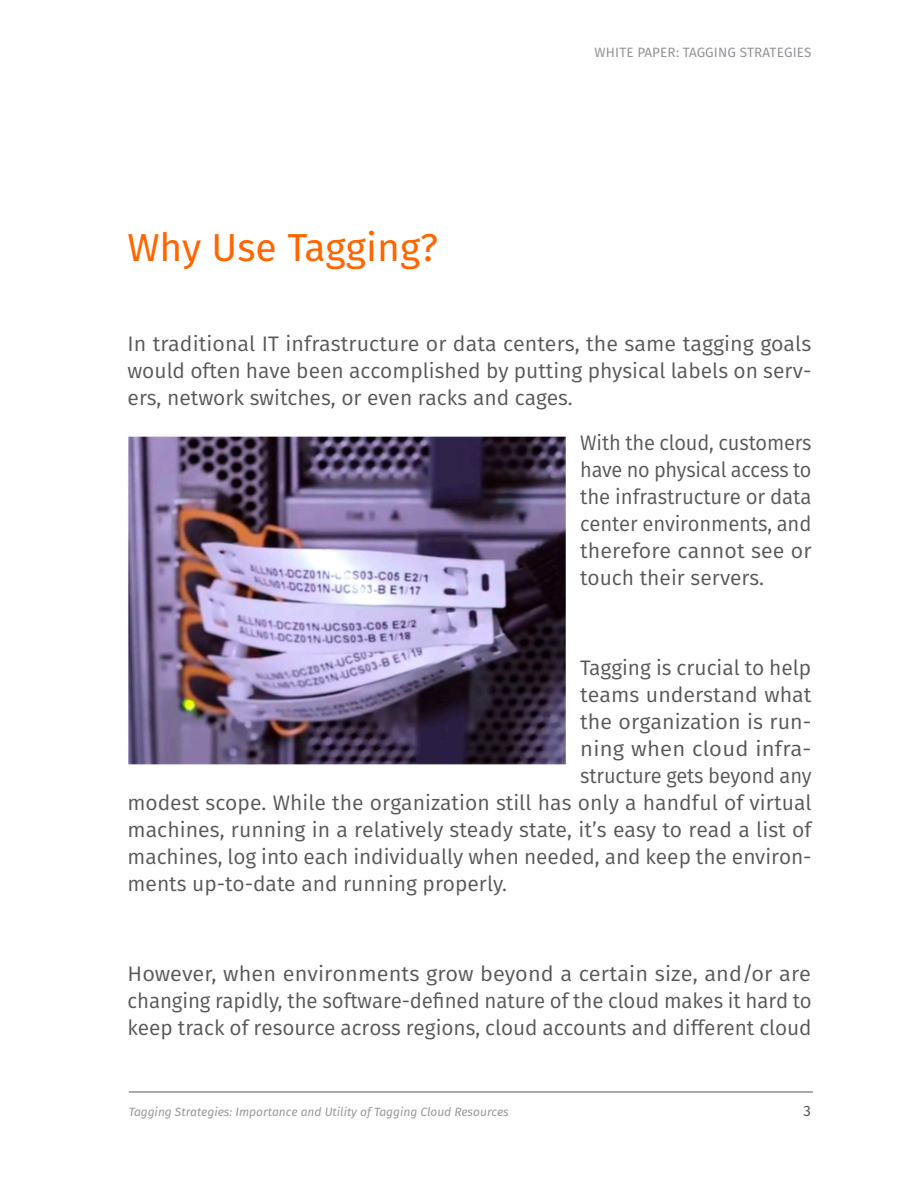
<style>
.page{position:relative;width:918px;height:1188px;background:#fff}
.page>*{position:absolute;margin:0;border:0;box-sizing:border-box;transform-origin:0 0}
.Heading1{font:39px "Fira Sans";color:#f60}
.Body_Text_-_Justifie{font:21px/27px "Fira Sans";color:#57585a;text-align:justify}
.Body_Text_-_Justifie-2{font:21px/27px "Fira Sans";color:#57585a;text-align:justify;scale:.96 1}
.Body_Text_-_Justifie-3{font:21px "Fira Sans";color:#57585a;scale:1.05 1}
.Page_numbers{font:15px "Fira Sans";color:#57585a}
.t1{font:13.5px "Fira Sans";letter-spacing:.01em;color:#939598}
.t2{font:italic 12px "Fira Sans";color:#97999c}
</style>
<div class="page">
<img style="left:128px;top:436px;width:437px;height:328px">
<hr style="left:129px;top:1092px;width:684px;height:1px;background:#57585a">
<p class="Heading1" style="left:127px;top:220px;width:312px">Why Use Tagging?</p>
<p class="t1" style="left:595px;top:42px;width:219px">WHITE PAPER: TAGGING STRATEGIES</p>
<p class="Body_Text_-_Justifie" style="left:128px;top:330px;width:685px">In traditional IT infrastructure or data centers, the same tagging goals would often have been accomplished by putting physical labels on serv&shy;ers, network switches, or even racks and cages.</p>
<p class="Body_Text_-_Justifie-2" style="left:580px;top:429px;width:243px">With the cloud, customers have no physical access to the infrastructure or data center environments, and therefore cannot see or touch their servers.</p>
<p class="Body_Text_-_Justifie" style="left:580px;top:654px;width:233px">Tagging is crucial to help</p>
<p class="Body_Text_-_Justifie" style="left:580px;top:681px;width:233px">teams understand what</p>
<p class="Body_Text_-_Justifie" style="left:580px;top:708px;width:233px">the organization is run-</p>
<p class="Body_Text_-_Justifie-3" style="left:580px;top:734px;width:222px">ning when cloud infra-</p>
<p class="Body_Text_-_Justifie-2" style="left:580px;top:762px;width:242px">structure gets beyond any</p>
<p class="Body_Text_-_Justifie" style="left:128px;top:789px;width:686px">modest scope. While the organization still has only a handful of virtual</p>
<p class="Body_Text_-_Justifie" style="left:128px;top:816px;width:685px">machines, running in a relatively steady state, it’s easy to read a list of</p>
<p class="Body_Text_-_Justifie" style="left:128px;top:843px;width:685px">machines, log into each individually when needed, and keep the environ-</p>
<p class="Body_Text_-_Justifie" style="left:128px;top:870px;width:381px">ments up-to-date and running properly.</p>
<p class="Body_Text_-_Justifie" style="left:128px;top:960px;width:686px">However, when environments grow beyond a certain size, and/or are changing rapidly, the software-defined nature of the cloud makes it hard to keep track of resource across regions, cloud accounts and different cloud</p>
<p class="t2" style="left:129px;top:1103px;width:381px">Tagging Strategies: Importance and Utility of Tagging Cloud Resources</p>
<p class="Page_numbers" style="left:803px;top:1100px;width:9px">3</p>
</div>
